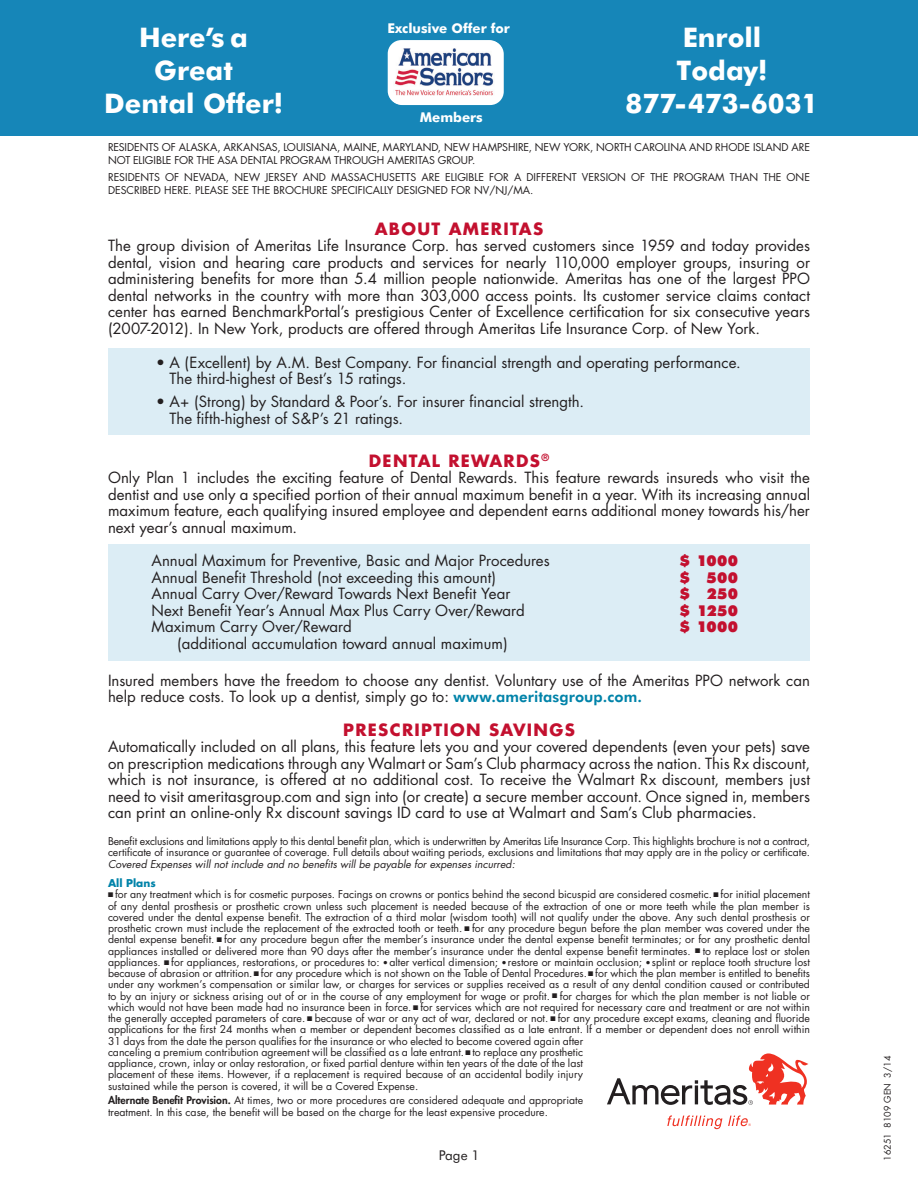
<style>
.page{position:relative;width:918px;height:1188px;background:#fff}
.page>*{position:absolute;margin:0;border:0;box-sizing:border-box;transform-origin:0 0}
.t1{font:700 27px/33px "Futura BT";color:#fff;text-align:center}
.t2{font:700 16.5px "Futura";letter-spacing:.08em;color:#c3102f}
.t3{font:15px/16.5px "Futura";color:#231f20;text-align:justify}
.t4{font:900 15px "Futura BT";letter-spacing:.015em;color:#c3102f}
.t5{font:700 13.5px "Futura BT";letter-spacing:-.005em;color:#fff}
.t6{font:13.5px "Futura BT";color:#231f20}
.t7{font:10.5px/11.2px "Futura";color:#231f20}
.t8{font:10.5px/11.2px "Futura";letter-spacing:-.02em;color:#231f20}
.t9{font:italic 10.5px "Futura";color:#231f20}
.t10{font:700 10.5px "Futura";color:#0083a9}
.t11{font:9px "Futura";color:#231f20}
.s1{font-family:"Futura BT";font-weight:800;color:#0083a9}
.s2{font-size:9px}
.s3{font-weight:800}
</style>
<div class="page">
<div style="left:108px;top:544px;width:702px;height:116px;background:#dcedf5"></div>
<div style="left:108px;top:349px;width:702px;height:86px;background:#dcedf5"></div>
<div style="left:0;top:0;width:918px;height:135px;background:#1686b8"></div>
<svg style="left:389px;top:41px;width:115px;height:64px"></svg>
<div style="left:388px;top:40px;width:115px;height:64px;background:#fff;border-radius:14px"></div>
<img style="left:395px;top:48px;width:99px;height:48px">
<svg style="left:667px;top:1115px;width:84px;height:14px"></svg>
<svg style="left:607px;top:1053px;width:201px;height:52px"></svg>
<p class="t5" style="left:388px;top:20px;width:124px">Exclusive Offer for</p>
<p class="t1" style="left:104px;top:20px;width:180px">Here’s a<br>Great<br>Dental Offer!</p>
<p class="t1" style="left:626px;top:20px;width:194px">Enroll<br>Today!<br>877-473-6031</p>
<p class="t5" style="left:420px;top:109px;width:65px">Members</p>
<p class="t7" style="left:108px;top:140px;width:704px;line-height:13.5px">RESIDENTS OF ALASKA, ARKANSAS, LOUISIANA, MAINE, MARYLAND, NEW HAMPSHIRE, NEW YORK, NORTH CAROLINA AND RHODE ISLAND ARE<br>NOT ELIGIBLE FOR THE ASA DENTAL PROGRAM THROUGH AMERITAS GROUP.</p>
<p class="t7" style="left:108px;top:170px;width:704px;line-height:13.5px">RESIDENTS OF NEVADA, NEW JERSEY AND MASSACHUSETTS ARE ELIGIBLE FOR A DIFFERENT VERSION OF THE PROGRAM THAN THE ONE<br>DESCRIBED HERE. PLEASE SEE THE BROCHURE SPECIFICALLY DESIGNED FOR NV/NJ/MA.</p>
<p class="t2" style="left:375px;top:218px;width:170px">ABOUT AMERITAS</p>
<p class="t3" style="left:108px;top:238px;width:704px">The group division of Ameritas Life Insurance Corp. has served customers since 1959 and today provides dental, vision and hearing care products and services for nearly 110,000 employer groups, insuring or administering benefits for more than 5.4 million people nationwide. Ameritas has one of the largest PPO dental networks in the country with more than 303,000 access points. Its customer service claims contact center has earned BenchmarkPortal’s prestigious Center of Excellence certification for six consecutive years (2007-2012). In New York, products are offered through Ameritas Life Insurance Corp. of New York.</p>
<p class="t3" style="left:169px;top:354px;width:573px;text-indent:-13px">• A (Excellent) by A.M. Best Company. For financial strength and operating performance.<br>The third-highest of Best’s 15 ratings.</p>
<p class="t3" style="left:169px;top:394px;width:416px;text-indent:-13px">• A+ (Strong) by Standard &amp; Poor’s. For insurer financial strength.<br>The fifth-highest of S&amp;P’s 21 ratings.</p>
<p class="t2" style="left:369px;top:449px;width:182px">DENTAL REWARDS<sup>®</sup></p>
<p class="t3" style="left:108px;top:469px;width:704px">Only Plan 1 includes the exciting feature of Dental Rewards. This feature rewards insureds who visit the dentist and use only a specified portion of their annual maximum benefit in a year. With its increasing annual maximum feature, each qualifying insured employee and dependent earns additional money towards his/her next year’s annual maximum.</p>
<p class="t3" style="left:152px;top:553px;width:400px">Annual Maximum for Preventive, Basic and Major Procedures</p>
<p class="t4" style="left:680px;top:552px;width:60px">$ 1000</p>
<p class="t3" style="left:152px;top:569px;width:346px">Annual Benefit Threshold (not exceeding this amount)</p>
<p class="t4" style="left:680px;top:568px;width:60px">$ 500</p>
<p class="t3" style="left:152px;top:586px;width:360px">Annual Carry Over/Reward Towards Next Benefit Year</p>
<p class="t4" style="left:680px;top:585px;width:60px">$ 250</p>
<p class="t3" style="left:152px;top:602px;width:375px">Next Benefit Year’s Annual Max Plus Carry Over/Reward</p>
<p class="t4" style="left:680px;top:601px;width:60px">$ 1250</p>
<p class="t3" style="left:152px;top:619px;width:202px">Maximum Carry Over/Reward</p>
<p class="t4" style="left:680px;top:618px;width:60px">$ 1000</p>
<p class="t3" style="left:177px;top:635px;width:332px">(additional accumulation toward annual maximum)</p>
<p class="t3" style="left:108px;top:672px;width:704px">Insured members have the freedom to choose any dentist. Voluntary use of the Ameritas PPO network can help reduce costs. To look up a dentist, simply go to: <span class="s1">www.ameritasgroup.com.</span></p>
<p class="t2" style="left:343px;top:718px;width:233px">PRESCRIPTION SAVINGS</p>
<p class="t3" style="left:108px;top:738px;width:704px">Automatically included on all plans, this feature lets you and your covered dependents (even your pets) save on prescription medications through any Walmart or Sam’s Club pharmacy across the nation. This Rx discount, which is not insurance, is offered at no additional cost. To receive the Walmart Rx discount, members just need to visit ameritasgroup.com and sign into (or create) a secure member account. Once signed in, members can print an online-only Rx discount savings ID card to use at Walmart and Sam’s Club pharmacies.</p>
<p class="t8" style="left:108px;top:836px;width:704px">Benefit exclusions and limitations apply to this dental benefit plan, which is underwritten by Ameritas Life Insurance Corp. This highlights brochure is not a contract, certificate of insurance or guarantee of coverage. Full details about waiting periods, exclusions and limitations that may apply are in the policy or certificate.</p>
<p class="t9" style="left:108px;top:857px;width:408px">Covered Expenses will not include and no benefits will be payable for expenses incurred:</p>
<p class="t10" style="left:108px;top:876px;width:49px">All Plans</p>
<p class="t7" style="left:108px;top:889px;width:704px">■ for any treatment which is for cosmetic purposes. Facings on crowns or pontics behind the second bicuspid are considered cosmetic. ■ for initial placement of any dental prosthesis or prosthetic crown unless such placement is needed because of the extraction of one or more teeth while the plan member is covered under the dental expense benefit. The extraction of a third molar (wisdom tooth) will not qualify under the above. Any such dental prosthesis or prosthetic crown must include the replacement of the extracted tooth or teeth. ■ for any procedure begun before the plan member was covered under the dental expense benefit. ■ for any procedure begun after the member’s insurance under the dental expense benefit terminates; or for any prosthetic dental appliances installed or delivered more than 90 days after the member’s insurance under the dental expense benefit terminates. ■ to replace lost or stolen appliances. ■ for appliances, restorations, or procedures to: <span class="s2">•</span>alter vertical dimension; <span class="s2">•</span>restore or maintain occlusion; <span class="s2">•</span>splint or replace tooth structure lost because of abrasion or attrition. ■ for any procedure which is not shown on the Table of Dental Procedures. ■ for which the plan member is entitled to benefits under any workmen’s compensation or similar law, or charges for services or supplies received as a result of any dental condition caused or contributed to by an injury or sickness arising out of or in the course of any employment for wage or profit. ■ for charges for which the plan member is not liable or which would not have been made had no insurance been in force. ■ for services which are not required for necessary care and treatment or are not within the generally accepted parameters of care. ■ because of war or any act of war, declared or not. ■ for any procedure except exams, cleaning and fluoride applications for the first 24 months when a member or dependent becomes classified as a late entrant. If a member or dependent does not enroll within 31 days from the date the person qualifies for the insurance or who elected to become covered again after<br>canceling a premium contribution agreement will be classified as a late entrant. ■ to replace any prosthetic<br>appliance, crown, inlay or onlay restoration, or fixed partial denture within ten years of the date of the last<br>placement of these items. However, if a replacement is required because of an accidental bodily injury<br>sustained while the person is covered, it will be a Covered Expense.</p>
<p class="t7" style="left:108px;top:1095px;width:477px"><span class="s3">Alternate Benefit Provision.</span> At times, two or more procedures are considered adequate and appropriate treatment. In this case, the benefit will be based on the charge for the least expensive procedure.</p>
<p class="t6" style="left:439px;top:1147px;width:42px">Page 1</p>
<p class="t11" style="left:882px;top:1161px;width:107px;rotate:-90deg">16251 8109 GEN 3/14</p>
</div>
